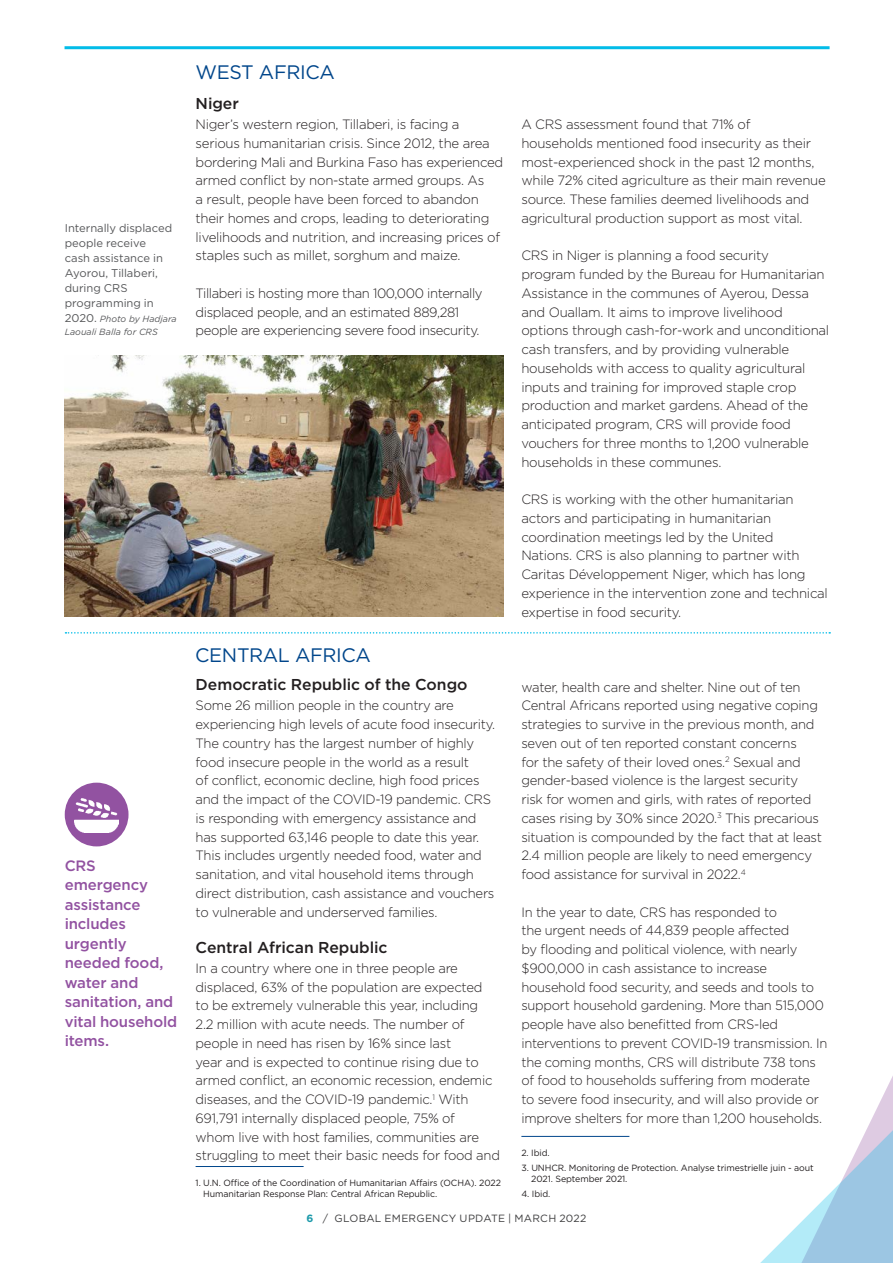
<style>
.page{position:relative;width:893px;height:1263px;background:#fff}
.page>*{position:absolute;margin:0;border:0;box-sizing:border-box;transform-origin:0 0}
.H1_A{font:19.5px "Gotham";letter-spacing:-.02em;color:#01468b}
.t1{font:500 15.75px "Gotham";letter-spacing:-.005em;color:#231f20}
.M_Pull_quote_no_quot{font:500 15px/19.5px "Gotham";letter-spacing:-.01em;color:#9252a1}
.Body_copy{font:300 13.5px/18.8px "Gotham";letter-spacing:-.02em;color:#231f20}
.Body_copy-2{font:300 13.5px/18.8px "Gotham";letter-spacing:-.02em;color:#231f20;scale:.96 1}
.Photo_caption{font:11.25px/15px "Gotham";color:#57585a}
.t2{font:10.5px "Gotham";letter-spacing:.025em;color:#3e3e3f}
.Footnote_text{font:9px/10.8px "Gotham";letter-spacing:-.01em;color:#231f20}
.Photo_caption-2{font:italic 9px/13.5px "Gotham";color:#57585a}
.s1{font-style:normal;font-size:11.25px}
.s2{font-weight:700;color:#1d9aaa}
</style>
<div class="page">
<svg style="left:596px;top:1076px;width:297px;height:187px"></svg>
<svg style="left:65px;top:632px;width:765px;height:2px"></svg>
<hr style="left:65px;top:46px;width:765px;height:3px;background:#02bce8">
<img style="left:65px;top:355px;width:438px;height:261px">
<hr style="left:196px;top:1166px;width:108px;height:1px;background:#01468b">
<hr style="left:521px;top:1136px;width:108px;height:1px;background:#01468b">
<div style="left:65px;top:783px;width:64px;height:63px;background:#9252a1;border-radius:50%"></div>
<img style="left:75px;top:798px;width:44px;height:34px">
<p class="Photo_caption" style="left:65px;top:220px;width:109px">Internally displaced people receive cash assistance in<br>Ayorou, Tillaberi, during CRS programming in</p>
<p class="Photo_caption-2" style="left:65px;top:312px;width:114px"><span class="s1">2020.</span> Photo by Hadjara<br>Laouali Balla for CRS</p>
<p class="M_Pull_quote_no_quot" style="left:65px;top:855px;width:114px">CRS emergency assistance includes urgently needed food, water and sanitation, and vital household items.</p>
<p class="H1_A" style="left:196px;top:60px;width:141px">WEST AFRICA</p>
<h2 class="t1" style="left:196px;top:93px;width:45px">Niger</h2>
<p class="Body_copy" style="left:196px;top:114px;width:309px">Niger’s western region, Tillaberi, is facing a serious humanitarian crisis. Since 2012, the area bordering Mali and Burkina Faso has experienced armed conflict by non‑state armed groups. As<br>a result, people have been forced to abandon their homes and crops, leading to deteriorating livelihoods and nutrition, and increasing prices of staples such as millet, sorghum and maize.</p>
<p class="Body_copy" style="left:196px;top:283px;width:289px">Tillaberi is hosting more than 100,000 internally displaced people, and an estimated 889,281 people are experiencing severe food insecurity.</p>
<p class="H1_A" style="left:195px;top:643px;width:177px">CENTRAL AFRICA</p>
<h2 class="t1" style="left:196px;top:674px;width:273px">Democratic Republic of the Congo</h2>
<p class="Body_copy" style="left:196px;top:696px;width:301px">Some 26 million people in the country are experiencing high levels of acute food insecurity.<br>The country has the largest number of highly food insecure people in the world as a result<br>of conflict, economic decline, high food prices and the impact of the COVID-19 pandemic. CRS is responding with emergency assistance and has supported 63,146 people to date this year.<br>This includes urgently needed food, water and sanitation, and vital household items through direct distribution, cash assistance and vouchers to vulnerable and underserved families.</p>
<h2 class="t1" style="left:196px;top:937px;width:193px">Central African Republic</h2>
<p class="Body_copy" style="left:196px;top:958px;width:306px">In a country where one in three people are displaced, 63% of the population are expected<br>to be extremely vulnerable this year, including<br>2.2 million with acute needs. The number of people in need has risen by 16% since last<br>year and is expected to continue rising due to armed conflict, an economic recession, endemic diseases, and the COVID-19 pandemic.<sup>1</sup> With 691,791 internally displaced people, 75% of<br>whom live with host families, communities are struggling to meet their basic needs for food and</p>
<p class="Footnote_text" style="left:203px;top:1177px;width:299px;text-indent:-8px">1. U.N. Office of the Coordination of Humanitarian Affairs (OCHA). 2022<br>Humanitarian Response Plan: Central African Republic.</p>
<p class="Body_copy" style="left:521px;top:114px;width:306px">A CRS assessment found that 71% of households mentioned food insecurity as their most‑experienced shock in the past 12 months, while 72% cited agriculture as their main revenue source. These families deemed livelihoods and agricultural production support as most vital.</p>
<p class="Body_copy" style="left:521px;top:246px;width:309px">CRS in Niger is planning a food security<br>program funded by the Bureau for Humanitarian Assistance in the communes of Ayerou, Dessa and Ouallam. It aims to improve livelihood options through cash-for-work and unconditional cash transfers, and by providing vulnerable households with access to quality agricultural inputs and training for improved staple crop production and market gardens. Ahead of the anticipated program, CRS will provide food vouchers for three months to 1,200 vulnerable households in these communes.</p>
<p class="Body_copy" style="left:521px;top:490px;width:308px">CRS is working with the other humanitarian actors and participating in humanitarian coordination meetings led by the United<br>Nations. CRS is also planning to partner with Caritas Développement Niger, which has long experience in the intervention zone and technical expertise in food security.</p>
<p class="Body_copy" style="left:521px;top:677px;width:302px">water, health care and shelter. Nine out of ten Central Africans reported using negative coping strategies to survive in the previous month, and seven out of ten reported constant concerns<br>for the safety of their loved ones.<sup>2</sup> Sexual and gender-based violence is the largest security risk for women and girls, with rates of reported cases rising by 30% since 2020.<sup>3</sup> This precarious situation is compounded by the fact that at least 2.4 million people are likely to need emergency food assistance for survival in 2022.<sup>4</sup></p>
<p class="Body_copy-2" style="left:521px;top:902px;width:320px">In the year to date, CRS has responded to<br>the urgent needs of 44,839 people affected<br>by flooding and political violence, with nearly $900,000 in cash assistance to increase household food security, and seeds and tools to support household gardening. More than 515,000 people have also benefitted from CRS-led interventions to prevent COVID-19 transmission. In the coming months, CRS will distribute 738 tons of food to households suffering from moderate<br>to severe food insecurity, and will also provide or improve shelters for more than 1,200 households.</p>
<p class="Footnote_text" style="left:521px;top:1147px;width:30px">2. Ibid.</p>
<p class="Footnote_text" style="left:531px;top:1162px;width:284px;text-indent:-10px">3. UNHCR. Monitoring de Protection. Analyse trimestrielle juin - aout<br>2021. September 2021.</p>
<p class="Footnote_text" style="left:521px;top:1188px;width:30px">4. Ibid.</p>
<p class="t2" style="left:306px;top:1212px;width:282px"><span class="s2">6</span> / GLOBAL EMERGENCY UPDATE | MARCH 2022</p>
</div>
